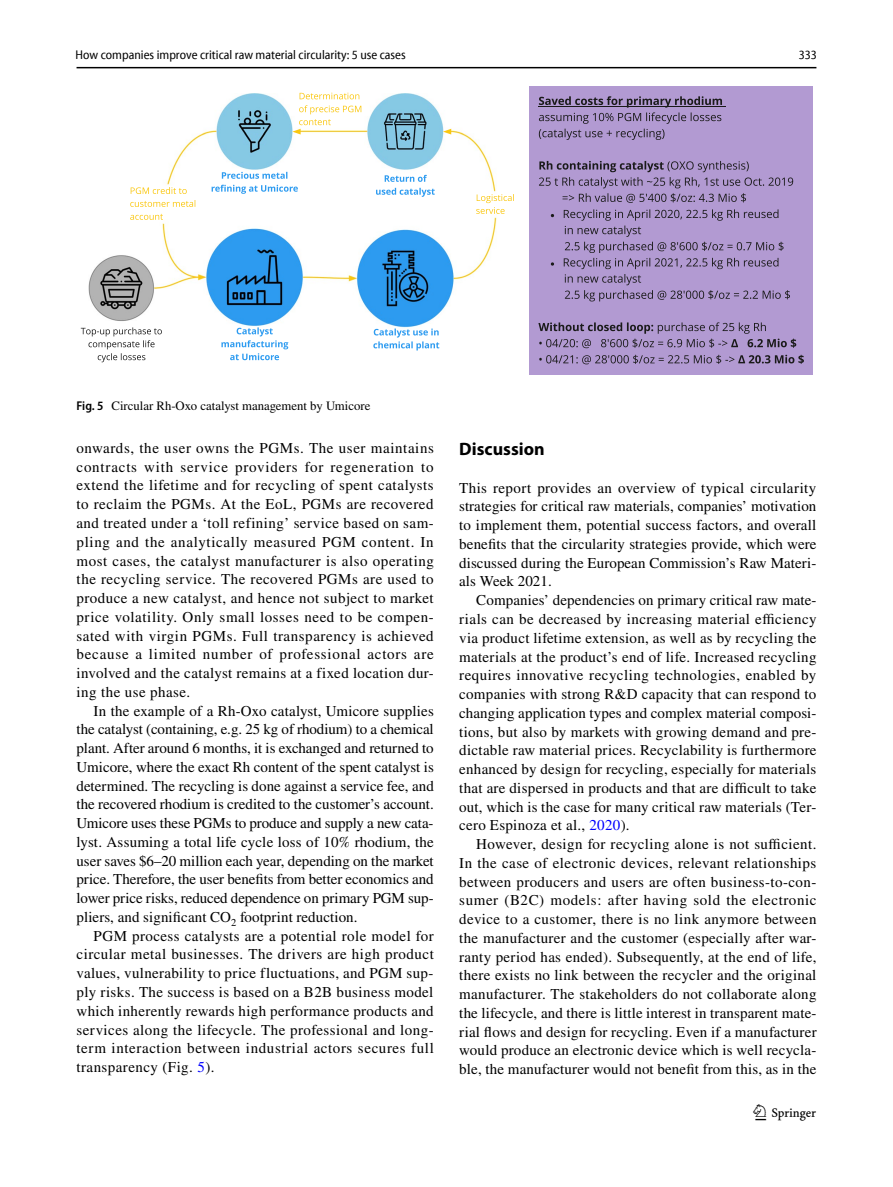
<style>
.page{position:relative;width:893px;height:1187px;background:#fff}
.page>*{position:absolute;margin:0;border:0;box-sizing:border-box;transform-origin:0 0}
.t1{font:22.5px "Springnew Regular 3";color:#000}
.t2{font:700 18px "Myriad Pro";color:#000}
.t3{font:15px/18.8px "STIX";letter-spacing:.01em;color:#000;text-align:justify}
.t4{font:semi-condensed 12.75px "Myriad Pro Unic";color:#000}
.t5{font:12.75px "STIX";color:#000}
.s1{font-family:"Myriad Pro";font-weight:600;font-stretch:semi-condensed}
.s2{color:#00f}
</style>
<div class="page">
<hr style="left:77px;top:67px;width:739px;height:1px;background:#000">
<img style="left:88px;top:93px;width:409px;height:235px">
<svg style="left:221px;top:327px;width:67px;height:33px"></svg>
<svg style="left:373px;top:328px;width:66px;height:22px"></svg>
<svg style="left:443px;top:129px;width:8px;height:5px"></svg>
<svg style="left:476px;top:194px;width:38px;height:20px"></svg>
<svg style="left:131px;top:187px;width:56px;height:7px"></svg>
<svg style="left:130px;top:200px;width:65px;height:7px"></svg>
<svg style="left:130px;top:214px;width:33px;height:6px"></svg>
<svg style="left:385px;top:175px;width:42px;height:7px"></svg>
<svg style="left:376px;top:188px;width:59px;height:9px"></svg>
<svg style="left:222px;top:172px;width:65px;height:7px"></svg>
<svg style="left:212px;top:185px;width:86px;height:9px"></svg>
<svg style="left:300px;top:93px;width:59px;height:6px"></svg>
<svg style="left:292px;top:105px;width:69px;height:29px"></svg>
<svg style="left:81px;top:327px;width:81px;height:35px"></svg>
<div style="left:529px;top:87px;width:283px;height:288px;background:#b29ad2"></div>
<hr style="left:538px;top:106px;width:188px;height:1px;background:#1a1a1a">
<svg style="left:539px;top:96px;width:183px;height:44px"></svg>
<svg style="left:539px;top:161px;width:254px;height:42px"></svg>
<svg style="left:564px;top:209px;width:226px;height:92px"></svg>
<svg style="left:538px;top:322px;width:258px;height:26px"></svg>
<svg style="left:539px;top:355px;width:265px;height:9px"></svg>
<p class="t4" style="left:76px;top:50px;width:332px">How companies improve critical raw material circularity: 5 use cases</p>
<p class="t4" style="left:799px;top:50px;width:20px">333</p>
<p class="t5" style="left:77px;top:397px;width:295px"><span class="s1">Fig. 5</span> Circular Rh-Oxo catalyst management by Umicore</p>
<p class="t3" style="left:77px;top:439px;width:359px">onwards, the user owns the PGMs. The user maintains contracts with service providers for regeneration to extend the lifetime and for recycling of spent catalysts to reclaim the PGMs. At the EoL, PGMs are recovered and treated under a ‘toll refining’ service based on sam&shy;pling and the analytically measured PGM content. In most cases, the catalyst manufacturer is also operating the recycling service. The recovered PGMs are used to produce a new catalyst, and hence not subject to market price volatility. Only small losses need to be compen&shy;sated with virgin PGMs. Full transparency is achieved because a limited number of professional actors are involved and the catalyst remains at a fixed location dur&shy;ing the use phase.</p>
<p class="t3" style="left:77px;top:702px;width:359px;text-indent:17px">In the example of a Rh-Oxo catalyst, Umicore supplies the catalyst (containing, e.g. 25 kg of rhodium) to a chemical plant. After around 6 months, it is exchanged and returned to Umicore, where the exact Rh content of the spent catalyst is determined. The recycling is done against a service fee, and the recovered rhodium is credited to the customer’s account.<br>Umicore uses these PGMs to produce and supply a new cata&shy;lyst. Assuming a total life cycle loss of 10% rhodium, the user saves $6–20 million each year, depending on the market price. Therefore, the user benefits from better economics and lower price risks, reduced dependence on primary PGM sup&shy;pliers, and significant CO<sub>2</sub> footprint reduction.</p>
<p class="t3" style="left:77px;top:927px;width:359px;text-indent:17px">PGM process catalysts are a potential role model for circular metal businesses. The drivers are high product values, vulnerability to price fluctuations, and PGM sup&shy;ply risks. The success is based on a B2B business model which inherently rewards high performance products and services along the lifecycle. The professional and long&shy;term interaction between industrial actors secures full transparency (Fig. <span class="s2">5</span>).</p>
<p class="t2" style="left:459px;top:437px;width:87px">Discussion</p>
<p class="t3" style="left:459px;top:479px;width:359px">This report provides an overview of typical circularity strategies for critical raw materials, companies’ motivation to implement them, potential success factors, and overall benefits that the circularity strategies provide, which were discussed during the European Commission’s Raw Materi&shy;als Week 2021.</p>
<p class="t3" style="left:459px;top:591px;width:359px;text-indent:17px">Companies’ dependencies on primary critical raw mate&shy;rials can be decreased by increasing material efficiency via product lifetime extension, as well as by recycling the materials at the product’s end of life. Increased recycling requires innovative recycling technologies, enabled by companies with strong R&amp;D capacity that can respond to changing application types and complex material composi&shy;tions, but also by markets with growing demand and pre&shy;dictable raw material prices. Recyclability is furthermore enhanced by design for recycling, especially for materials that are dispersed in products and that are difficult to take out, which is the case for many critical raw materials (Ter&shy;cero Espinoza et al., <span class="s2">2020</span>).</p>
<p class="t3" style="left:459px;top:835px;width:359px;text-indent:17px">However, design for recycling alone is not sufficient.<br>In the case of electronic devices, relevant relationships between producers and users are often business-to-con&shy;sumer (B2C) models: after having sold the electronic device to a customer, there is no link anymore between the manufacturer and the customer (especially after war&shy;ranty period has ended). Subsequently, at the end of life, there exists no link between the recycler and the original manufacturer. The stakeholders do not collaborate along the lifecycle, and there is little interest in transparent mate&shy;rial flows and design for recycling. Even if a manufacturer would produce an electronic device which is well recycla&shy;ble, the manufacturer would not benefit from this, as in the</p>
<h1 class="t1" style="left:755px;top:1104px;width:62px">1 3</h1>
</div>
